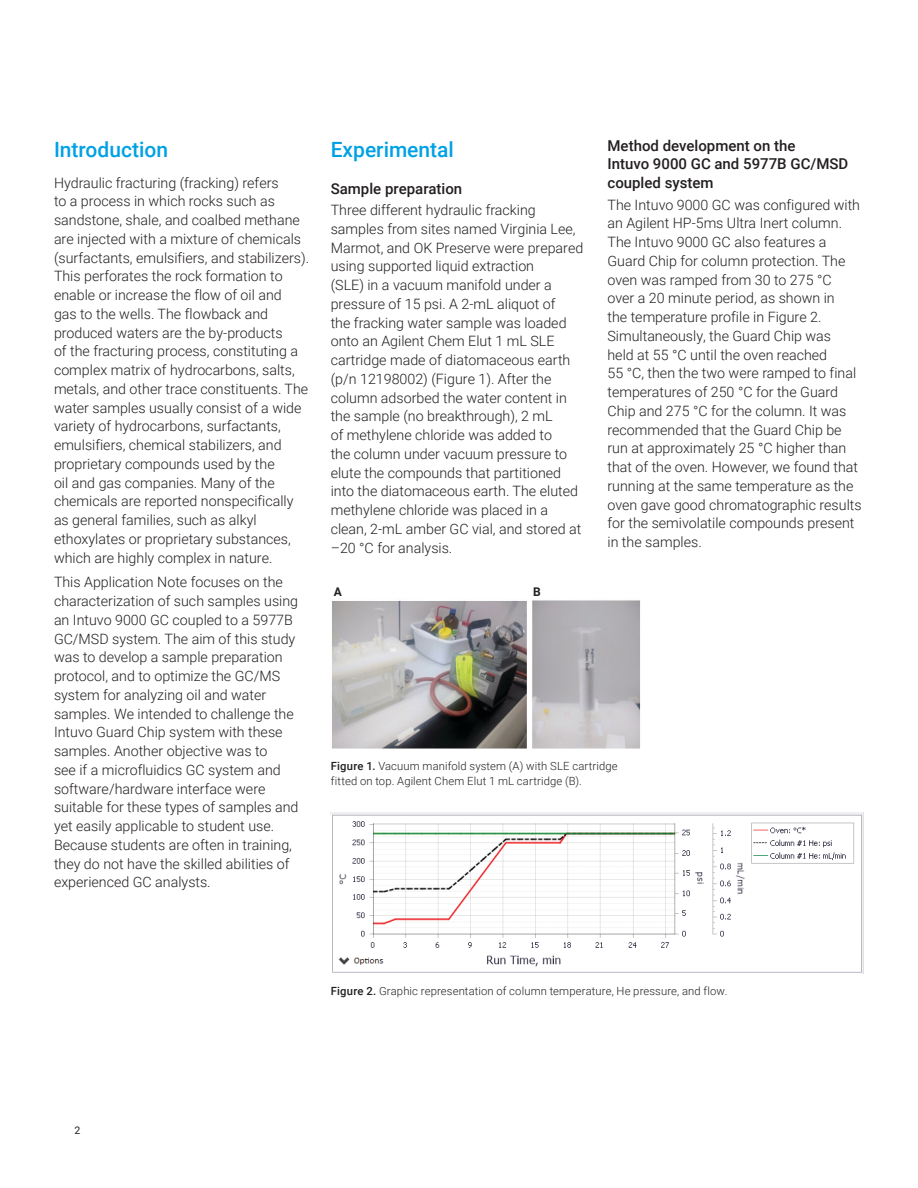
<style>
.page{position:relative;width:918px;height:1188px;background:#fff}
.page>*{position:absolute;margin:0;border:0;box-sizing:border-box;transform-origin:0 0}
.Header_1{font:500 21px "Roboto";color:#00a1e4}
.Header_2{font:500 15px/18.8px "Roboto";color:#231f20}
.Text{font:300 14.25px/18.8px "Roboto";color:#231f20}
.Table_text{font:700 12px "Roboto";color:#231f20}
.t1{font:300 11.25px/15px "Roboto";letter-spacing:.015em;color:#231f20}
.t2{font:10.5px "Roboto";color:#231f20}
.s1{font-weight:500}
</style>
<div class="page">
<img style="left:331px;top:600px;width:310px;height:149px">
<img style="left:331px;top:812px;width:532px;height:161px">
<p class="Header_1" style="left:54px;top:135px;width:116px">Introduction</p>
<p class="Text" style="left:54px;top:173px;width:257px">Hydraulic fracturing (fracking) refers<br>to a process in which rocks such as sandstone, shale, and coalbed methane are injected with a mixture of chemicals (surfactants, emulsifiers, and stabilizers).<br>This perforates the rock formation to enable or increase the flow of oil and<br>gas to the wells. The flowback and produced waters are the by-products<br>of the fracturing process, constituting a complex matrix of hydrocarbons, salts, metals, and other trace constituents. The water samples usually consist of a wide variety of hydrocarbons, surfactants, emulsifiers, chemical stabilizers, and proprietary compounds used by the<br>oil and gas companies. Many of the chemicals are reported nonspecifically as general families, such as alkyl ethoxylates or proprietary substances, which are highly complex in nature.</p>
<p class="Text" style="left:54px;top:572px;width:246px">This Application Note focuses on the characterization of such samples using an Intuvo 9000 GC coupled to a 5977B GC/MSD system. The aim of this study was to develop a sample preparation protocol, and to optimize the GC/MS system for analyzing oil and water samples. We intended to challenge the Intuvo Guard Chip system with these samples. Another objective was to<br>see if a microfluidics GC system and software/hardware interface were suitable for these types of samples and yet easily applicable to student use.<br>Because students are often in training, they do not have the skilled abilities of experienced GC analysts.</p>
<p class="Header_1" style="left:331px;top:135px;width:125px">Experimental</p>
<p class="Header_2" style="left:331px;top:178px;width:133px">Sample preparation</p>
<p class="Text" style="left:331px;top:200px;width:254px">Three different hydraulic fracking samples from sites named Virginia Lee, Marmot, and OK Preserve were prepared using supported liquid extraction<br>(SLE) in a vacuum manifold under a pressure of 15 psi. A 2-mL aliquot of<br>the fracking water sample was loaded onto an Agilent Chem Elut 1 mL SLE cartridge made of diatomaceous earth (p/n 12198002) (Figure 1). After the column adsorbed the water content in the sample (no breakthrough), 2 mL<br>of methylene chloride was added to<br>the column under vacuum pressure to elute the compounds that partitioned into the diatomaceous earth. The eluted methylene chloride was placed in a clean, 2-mL amber GC vial, and stored at –20 °C for analysis.</p>
<p class="Table_text" style="left:334px;top:583px;width:10px">A</p>
<p class="Table_text" style="left:533px;top:583px;width:9px">B</p>
<p class="Header_2" style="left:608px;top:135px;width:242px">Method development on the<br>Intuvo 9000 GC and 5977B GC/MSD coupled system</p>
<p class="Text" style="left:608px;top:195px;width:256px">The Intuvo 9000 GC was configured with an Agilent HP-5ms Ultra Inert column.<br>The Intuvo 9000 GC also features a Guard Chip for column protection. The oven was ramped from 30 to 275 °C over a 20 minute period, as shown in<br>the temperature profile in Figure 2.<br>Simultaneously, the Guard Chip was<br>held at 55 °C until the oven reached<br>55 °C, then the two were ramped to final temperatures of 250 °C for the Guard Chip and 275 °C for the column. It was recommended that the Guard Chip be run at approximately 25 °C higher than that of the oven. However, we found that running at the same temperature as the oven gave good chromatographic results for the semivolatile compounds present in the samples.</p>
<p class="t1" style="left:331px;top:758px;width:289px"><span class="s1">Figure 1.</span> Vacuum manifold system (A) with SLE cartridge fitted on top. Agilent Chem Elut 1 mL cartridge (B).</p>
<p class="t1" style="left:331px;top:983px;width:398px"><span class="s1">Figure 2.</span> Graphic representation of column temperature, He pressure, and flow.</p>
<p class="t2" style="left:75px;top:1123px;width:7px">2</p>
</div>
